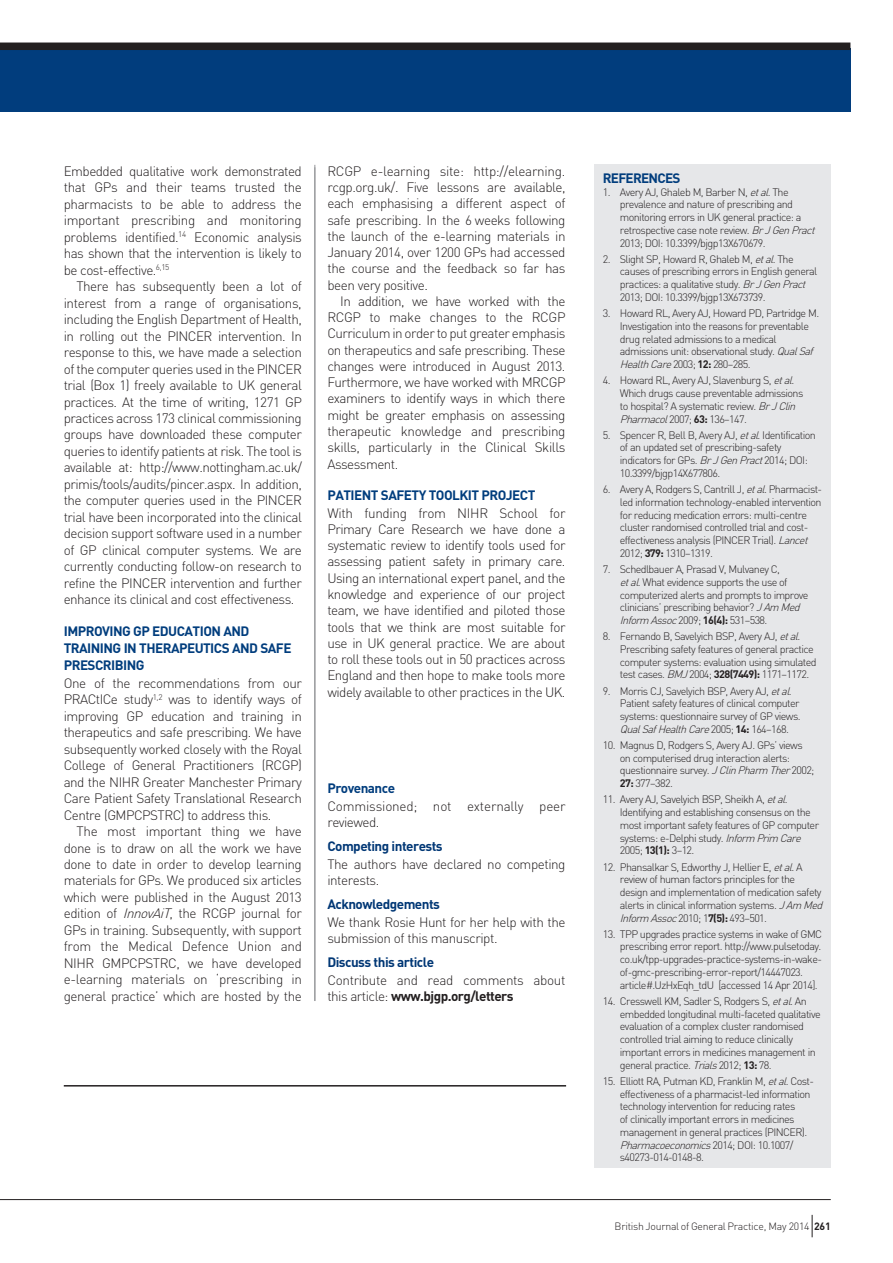
<style>
.page{position:relative;width:893px;height:1263px;background:#fff}
.page>*{position:absolute;margin:0;border:0;box-sizing:border-box;transform-origin:0 0}
.t1{font:300 13.5px/16.5px "DIN";letter-spacing:-.035em;color:#231f20;text-align:justify}
.t2{font:700 13.5px/16.8px "DIN";letter-spacing:-.04em;color:#013d7d}
.t3{font:700 13.5px "DIN";letter-spacing:-.04em;color:#013775}
.t4{font:300 13.5px/16.5px "DIN";letter-spacing:-.015em;color:#231f20}
.t5{font:300 10.8px/12.8px "DIN";letter-spacing:-.055em;color:#231f20}
.t6{font:300 10.5px "DIN";letter-spacing:-.025em;color:#231f20}
.s1{font-style:italic}
.s2{font-weight:700}
</style>
<div class="page">
<div style="left:0;top:48px;width:850px;height:64px;background:#013d7d"></div>
<hr style="left:315px;top:165px;width:1px;height:836px;background:#939598">
<div style="left:594px;top:165px;width:237px;height:1003px;background:#e6e7e9"></div>
<hr style="left:64px;top:1085px;width:502px;height:1px;background:#231f20">
<div style="left:0;top:43px;width:850px;height:7px;background:#231f20"></div>
<hr style="left:0;top:1199px;width:831px;height:1px;background:#231f20">
<svg style="left:812px;top:1215px;width:1px;height:22px"></svg>
<p class="t1" style="left:64px;top:162px;width:240px">Embedded qualitative work demonstrated that GPs and their teams trusted the pharmacists to be able to address the important prescribing and monitoring problems identified.<sup>14</sup> Economic analysis has shown that the intervention is likely to be cost-effective.<sup>6,15</sup></p>
<p class="t1" style="left:64px;top:278px;width:240px;text-indent:13px">There has subsequently been a lot of interest from a range of organisations, including the English Department of Health, in rolling out the PINCER intervention. In response to this, we have made a selection of the computer queries used in the PINCER trial (Box 1) freely available to UK general practices. At the time of writing, 1271 GP practices across 173 clinical commissioning groups have downloaded these computer queries to identify patients at risk. The tool is available at: http://www.nottingham.ac.uk/ primis/tools/audits/pincer.aspx. In addition, the computer queries used in the PINCER trial have been incorporated into the clinical decision support software used in a number of GP clinical computer systems. We are currently conducting follow-on research to refine the PINCER intervention and further enhance its clinical and cost effectiveness.</p>
<p class="t2" style="left:64px;top:622px;width:229px">Improvi ng GP education and<br>trai ni ng i n therapeutics and safe prescri bi ng</p>
<p class="t1" style="left:64px;top:674px;width:240px">One of the recommendations from our PRACtICe study<sup>1,2</sup> was to identify ways of improving GP education and training in therapeutics and safe prescribing. We have subsequently worked closely with the Royal College of General Practitioners (RCGP) and the NIHR Greater Manchester Primary Care Patient Safety Translational Research Centre (GMPCPSTRC) to address this.</p>
<p class="t1" style="left:64px;top:823px;width:240px;text-indent:13px">The most important thing we have done is to draw on all the work we have done to date in order to develop learning materials for GPs. We produced six articles which were published in the August 2013 edition of <span class="s1">InnovAiT</span>, the RCGP journal for GPs in training. Subsequently, with support from the Medical Defence Union and NIHR GMPCPSTRC, we have developed e-learning materials on ‘prescribing in general practice’ which are hosted by the</p>
<p class="t1" style="left:327px;top:163px;width:240px">RCGP e-learning site: http://elearning. rcgp.org.uk/. Five lessons are available, each emphasising a different aspect of safe prescribing. In the 6 weeks following the launch of the e-learning materials in January 2014, over 1200 GPs had accessed the course and the feedback so far has been very positive.</p>
<p class="t1" style="left:327px;top:293px;width:240px;text-indent:13px">In addition, we have worked with the RCGP to make changes to the RCGP Curriculum in order to put greater emphasis on therapeutics and safe prescribing. These changes were introduced in August 2013.<br>Furthermore, we have worked with MRCGP examiners to identify ways in which there might be greater emphasis on assessing therapeutic knowledge and prescribing skills, particularly in the Clinical Skills Assessment.</p>
<p class="t2" style="left:327px;top:486px;width:210px">Pati ent Safety Toolkit proj ect</p>
<p class="t1" style="left:327px;top:505px;width:240px">With funding from NIHR School for Primary Care Research we have done a systematic review to identify tools used for assessing patient safety in primary care.<br>Using an international expert panel, and the knowledge and experience of our project team, we have identified and piloted those tools that we think are most suitable for use in UK general practice. We are about to roll these tools out in 50 practices across England and then hope to make tools more widely available to other practices in the UK.</p>
<p class="t2" style="left:327px;top:779px;width:69px">Provenance</p>
<p class="t4" style="left:327px;top:797px;width:240px">Commissioned; not externally peer reviewed.</p>
<p class="t3" style="left:327px;top:837px;width:117px">Competing interests</p>
<p class="t1" style="left:327px;top:855px;width:240px">The authors have declared no competing interests.</p>
<p class="t3" style="left:327px;top:895px;width:114px">Acknowledgements</p>
<p class="t1" style="left:327px;top:913px;width:240px">We thank Rosie Hunt for her help with the submission of this manuscript.</p>
<p class="t3" style="left:327px;top:953px;width:108px">Discuss this article</p>
<p class="t1" style="left:327px;top:971px;width:240px">Contribute and read comments about this article: <span class="s2">www.bjgp.org/letters</span></p>
<p class="t2" style="left:603px;top:169px;width:70px">REFERENCES</p>
<p class="t5" style="left:620px;top:185px;width:200px;text-indent:-17px">1. Avery AJ, Ghaleb M, Barber N, <span class="s1">etal</span>. The prevalence and nature of prescribing and monitoring errors in UK general practice: a retrospective case note review. <span class="s1">BrJGenPract </span>2013; DOI: 10.3399/bjgp13X670679.</p>
<p class="t5" style="left:620px;top:252px;width:199px;text-indent:-17px">2. Slight SP, Howard R, Ghaleb M, <span class="s1">etal</span>. The causes of prescribing errors in English general practices: a qualitative study. <span class="s1">BrJGenPract </span>2013; DOI: 10.3399/bjgp13X673739.</p>
<p class="t5" style="left:620px;top:307px;width:201px;text-indent:-17px">3. Howard RL, Avery AJ, Howard PD, Partridge M.<br>Investigation into the reasons for preventable drug related admissions to a medical admissions unit: observational study. <span class="s1">QualSaf HealthCare</span>2003; <span class="s2">12:</span> 280–285.</p>
<p class="t5" style="left:620px;top:374px;width:185px;text-indent:-17px">4. Howard RL, Avery AJ, Slavenburg S, <span class="s1">etal</span>.<br>Which drugs cause preventable admissions to hospital? A systematic review. <span class="s1">BrJClin Pharmacol</span>2007; <span class="s2">63:</span> 136–147.</p>
<p class="t5" style="left:620px;top:428px;width:198px;text-indent:-17px">5. Spencer R, Bell B, Avery AJ, <span class="s1">etal</span>. Identification of an updated set of prescribing-safety indicators for GPs. <span class="s1">BrJGenPract</span>2014; DOI:<br>10.3399/bjgp14X677806.</p>
<p class="t5" style="left:620px;top:483px;width:204px;text-indent:-17px">6. Avery A, Rodgers S, Cantrill J, <span class="s1">etal</span>. Pharmacist&shy;led information technology-enabled intervention for reducing medication errors: multi-centre cluster randomised controlled trial and cost&shy;effectiveness analysis (PINCER Trial). <span class="s1">Lancet </span>2012; <span class="s2">379:</span> 1310–1319.</p>
<p class="t5" style="left:620px;top:563px;width:190px;text-indent:-17px">7. Schedlbauer A, Prasad V, Mulvaney C,<br><span class="s1">etal</span>. What evidence supports the use of computerized alerts and prompts to improve clinicians’ prescribing behavior? <span class="s1">JAm Med Inform Assoc</span>2009; <span class="s2">16(4):</span> 531–538.</p>
<p class="t5" style="left:620px;top:630px;width:198px;text-indent:-17px">8. Fernando B, Savelyich BSP, Avery AJ, <span class="s1">etal</span>.<br>Prescribing safety features of general practice computer systems: evaluation using simulated test cases. <span class="s1">BMJ</span>2004; <span class="s2">328(7449):</span> 1171–1172.</p>
<p class="t5" style="left:620px;top:684px;width:182px;text-indent:-17px">9. Morris CJ, Savelyich BSP, Avery AJ, <span class="s1">etal</span>.<br>Patient safety features of clinical computer systems: questionnaire survey of GP views.<br><span class="s1">QualSafHealthCare</span>2 0 0 5 ; <span class="s2">1 4 :</span> 1 6 4– 1 6 8 .</p>
<p class="t5" style="left:620px;top:739px;width:196px;text-indent:-17px">10. Magnus D, Rodgers S, Avery AJ. GPs’ views on computerised drug interaction alerts: questionnaire survey. <span class="s1">JClinPharm Ther</span>2002; <span class="s2">27:</span> 377–382.</p>
<p class="t5" style="left:620px;top:793px;width:201px;text-indent:-17px">11. Avery AJ, Savelyich BSP, Sheikh A, <span class="s1">etal</span>.<br>Identifying and establishing consensus on the most important safety features of GP computer systems: e-Delphi study. <span class="s1">Inform Prim Care </span>2005; <span class="s2">13(1):</span> 3–12.</p>
<p class="t5" style="left:620px;top:860px;width:207px;text-indent:-17px">12. Phansalkar S, Edworthy J, Hellier E, <span class="s1">etal</span>. A review of human factors principles for the design and implementation of medication safety alerts in clinical information systems. <span class="s1">JAm Med Inform Assoc</span>2010; 1<span class="s2">7(5):</span> 493–501.</p>
<p class="t5" style="left:620px;top:927px;width:204px;text-indent:-17px">13. TPP upgrades practice systems in wake of GMC prescribing error report. http://www.pulsetoday. co.uk/tpp-upgrades-practice-systems-in-wake&shy;of-gmc-prescribing-error-report/14447023. article#.UzHxEqh_tdU [accessed 14 Apr 2014].</p>
<p class="t5" style="left:620px;top:994px;width:202px;text-indent:-17px">14. Cresswell KM, Sadler S, Rodgers S, <span class="s1">etal</span>. An embedded longitudinal multi-faceted qualitative evaluation of a complex cluster randomised controlled trial aiming to reduce clinically important errors in medicines management in general practice. <span class="s1">Trials</span>2012; <span class="s2">13:</span> 78.</p>
<p class="t5" style="left:620px;top:1074px;width:196px;text-indent:-17px">15. Elliott RA, Putman KD, Franklin M, <span class="s1">etal</span>. Cost&shy;effectiveness of a pharmacist-led information technology intervention for reducing rates<br>of clinically important errors in medicines management in general practices (PINCER).<br><span class="s1">Pharmacoeconomics</span>2 0 1 4 ; D O I : 1 0 . 1 0 0 7/ s40273-014-0148-8.</p>
<p class="t6" style="left:615px;top:1219px;width:218px">British Journal of General Practice, May 2014 <span class="s2">261</span></p>
</div>
